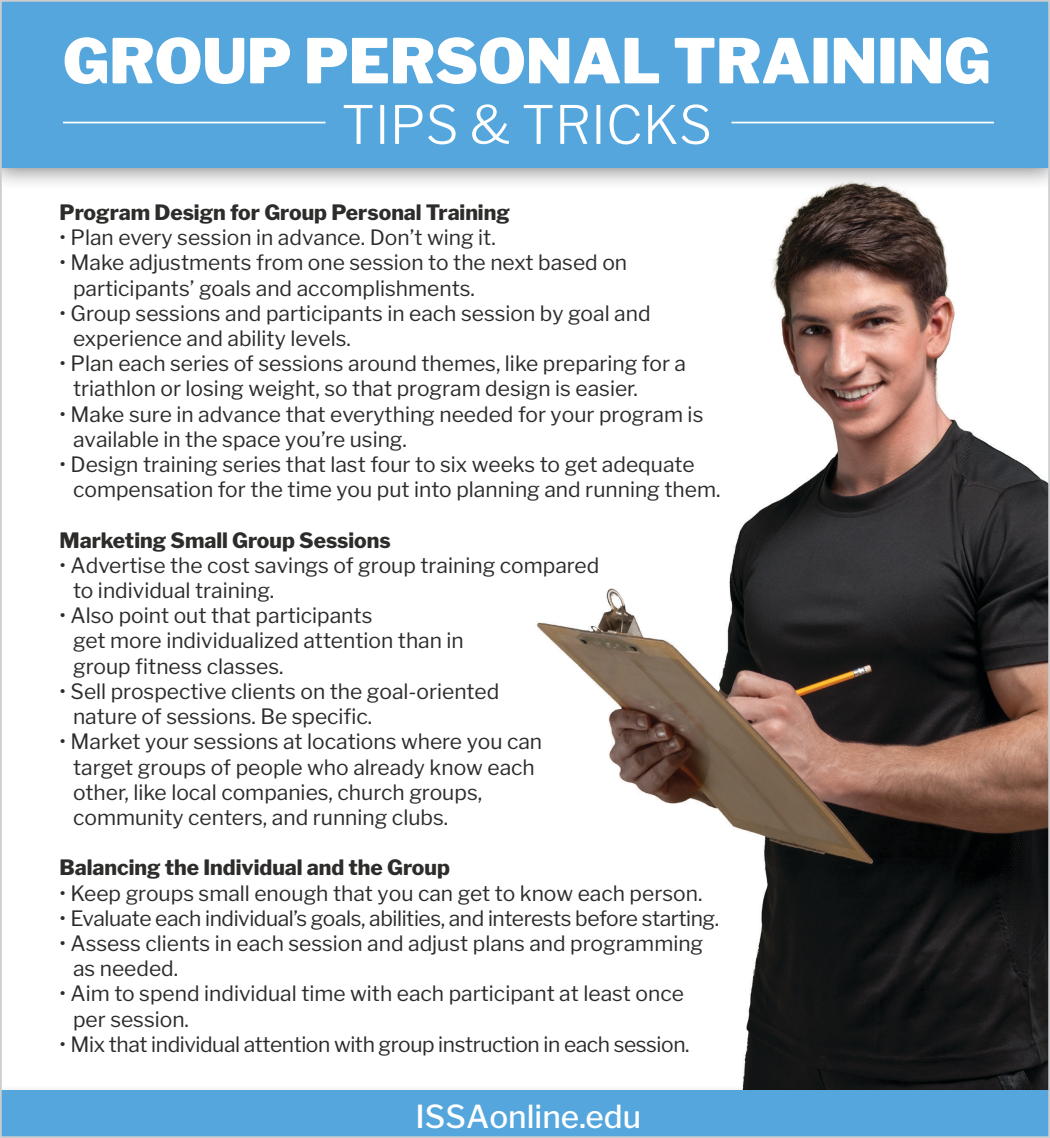
<style>
.page{position:relative;width:1050px;height:1138px;background:#fff}
.page>*{position:absolute;margin:0;border:0;box-sizing:border-box;transform-origin:0 0}
.t1{font:900 61.25px "Libre Franklin";color:#fff}
.t2{font:300 52.5px "Libre Franklin";color:#fff}
.t3{font:500 31.5px "Libre Franklin";color:#fff}
.t4{font:21px/25.2px "Libre Franklin";color:#2d2c2b}
.t5{font:21px "Libre Franklin";letter-spacing:-.02em;color:#2d2c2b}
.t6{font:800 21px "Libre Franklin";color:#2d2c2b}
</style>
<div class="page">
<img style="left:537px;top:191px;width:510px;height:893px">
<div style="left:0;top:0;width:1050px;height:191px;background:#231f20;opacity:.5"></div>
<div style="left:3px;top:3px;width:1044px;height:165px;background:#54a6dc"></div>
<div style="left:0;top:1084px;width:1050px;height:54px;background:#231f20;opacity:.35"></div>
<div style="left:0;top:1090px;width:1050px;height:48px;background:#54a6dc"></div>
<hr style="left:63px;top:122px;width:263px;height:1px;background:#fff">
<hr style="left:732px;top:122px;width:262px;height:1px;background:#fff">
<p class="t1" style="left:63px;top:24px;width:929px">GROUP PERSONAL TRAINING</p>
<p class="t2" style="left:341px;top:93px;width:372px">TIPS &amp; TRICKS</p>
<p class="t6" style="left:60px;top:200px;width:452px">Program Design for Group Personal Training</p>
<p class="t4" style="left:60px;top:225px;width:438px">• Plan every session in advance. Don’t wing it.</p>
<p class="t4" style="left:60px;top:250px;width:569px">• Make adjustments from one session to the next based on</p>
<p class="t4" style="left:73px;top:275px;width:403px">participants’ goals and accomplishments.</p>
<p class="t4" style="left:60px;top:300px;width:593px">• Group sessions and participants in each session by goal and</p>
<p class="t4" style="left:73px;top:326px;width:279px">experience and ability levels.</p>
<p class="t4" style="left:60px;top:351px;width:628px">• Plan each series of sessions around themes, like preparing for a</p>
<p class="t4" style="left:73px;top:376px;width:566px">triathlon or losing weight, so that program design is easier.</p>
<p class="t4" style="left:60px;top:401px;width:645px">• Make sure in advance that everything needed for your program is</p>
<p class="t4" style="left:73px;top:426px;width:335px">available in the space you’re using.</p>
<p class="t4" style="left:60px;top:452px;width:637px">• Design training series that last four to six weeks to get adequate</p>
<p class="t4" style="left:73px;top:477px;width:649px">compensation for the time you put into planning and running them.</p>
<p class="t6" style="left:60px;top:527px;width:333px">Marketing Small Group Sessions</p>
<p class="t4" style="left:60px;top:552px;width:541px">• Advertise the cost savings of group training compared</p>
<p class="t4" style="left:73px;top:578px;width:203px">to individual training.</p>
<p class="t4" style="left:60px;top:603px;width:314px">• Also point out that participants</p>
<p class="t4" style="left:73px;top:628px;width:392px">get more individualized attention than in</p>
<p class="t4" style="left:73px;top:653px;width:212px">group fitness classes.</p>
<p class="t4" style="left:60px;top:678px;width:441px">• Sell prospective clients on the goal-oriented</p>
<p class="t4" style="left:73px;top:704px;width:301px">nature of sessions. Be specific.</p>
<p class="t4" style="left:60px;top:729px;width:484px">• Market your sessions at locations where you can</p>
<p class="t4" style="left:73px;top:754px;width:463px">target groups of people who already know each</p>
<p class="t4" style="left:73px;top:779px;width:411px">other, like local companies, church groups,</p>
<p class="t4" style="left:73px;top:804px;width:377px">community centers, and running clubs.</p>
<p class="t6" style="left:60px;top:855px;width:392px">Balancing the Individual and the Group</p>
<p class="t4" style="left:60px;top:880px;width:644px">• Keep groups small enough that you can get to know each person.</p>
<p class="t5" style="left:60px;top:905px;width:661px">• Evaluate each individual’s goals, abilities, and interests before starting.</p>
<p class="t4" style="left:73px;top:930px;width:632px;text-indent:-14px">• Assess clients in each session and adjust plans and programming as needed.</p>
<p class="t4" style="left:73px;top:981px;width:612px;text-indent:-14px">• Aim to spend individual time with each participant at least once per session.</p>
<p class="t5" style="left:60px;top:1031px;width:632px">• Mix that individual attention with group instruction in each session.</p>
<p class="t3" style="left:416px;top:1097px;width:227px">ISSAonline.edu</p>
</div>
